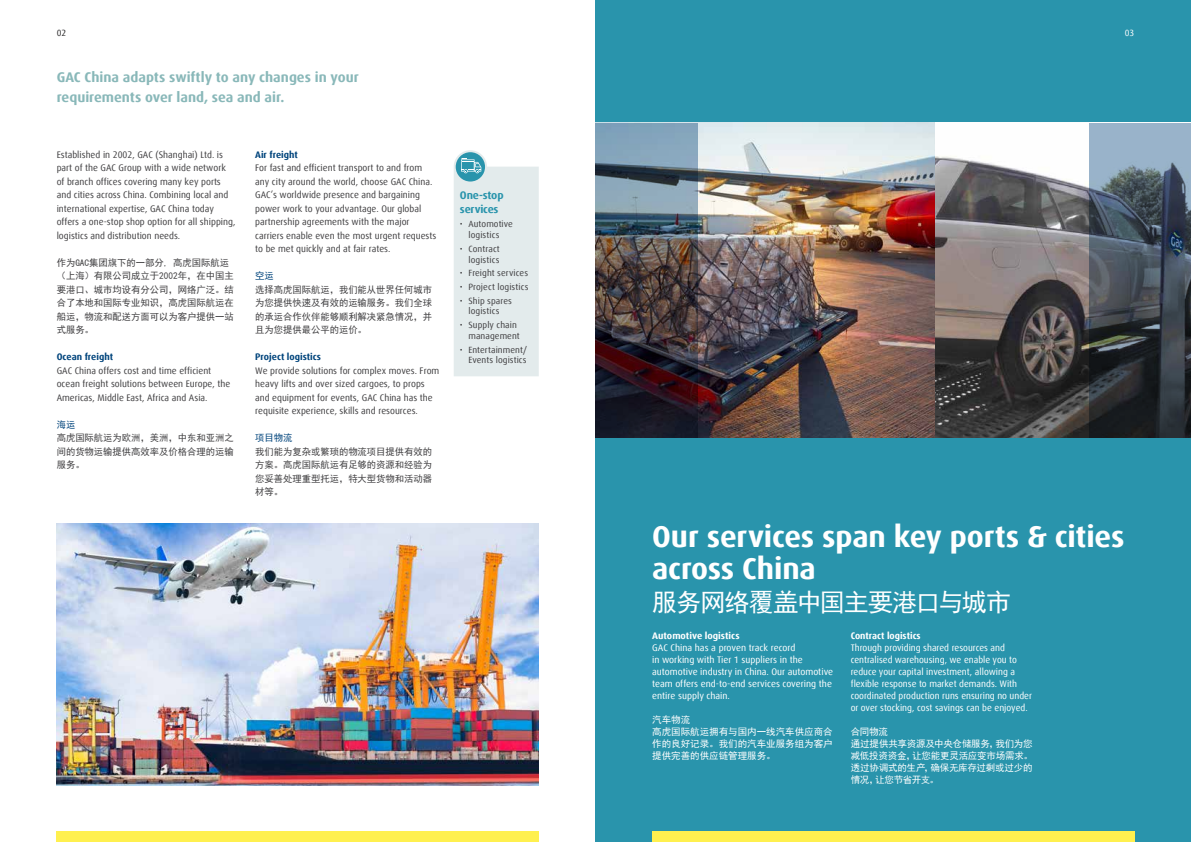
<style>
.page{position:relative;width:1191px;height:842px;background:#fff}
.page>*{position:absolute;margin:0;border:0;box-sizing:border-box;transform-origin:0 0}
.t1{font:700 30px/32px "Dax Offc";letter-spacing:-.005em;color:#fff}
.t2{font:25px "Sim Hei";letter-spacing:-.035em;color:#fff}
.t3{font:700 14px/20px "Dax Offc";color:#89b8b9}
.t4{font:700 11px/14px "Dax Offc";letter-spacing:-.015em;color:#2994ac}
.t5{font:9.5px/13.5px "Dax Offc";color:#414042}
.t6{font:9.5px/12px "Dax Offc";color:#fff}
.t7{font:9.5px/13.5px "Sim Hei";color:#414042;text-align:justify}
.t8{font:9.5px/12px "Sim Hei";letter-spacing:-.005em;color:#fff}
.t9{font:700 9.5px "Dax Offc";color:#00447c}
.t10{font:700 9.5px "Dax Offc";color:#fff}
.t11{font:9.5px "Sim Hei";color:#00447c}
.t12{font:9px/10.8px "Dax Offc";letter-spacing:.01em;color:#414042;text-align:center}
.t13{font:9px "Dax Offc";color:#292829}
.t14{font:9px "Dax Offc";color:#fff}
</style>
<div class="page">
<div style="left:595px;top:0;width:596px;height:842px;background:#2994ac"></div>
<img style="left:697px;top:123px;width:238px;height:315px">
<svg style="left:935px;top:123px;width:154px;height:315px"></svg>
<img style="left:57px;top:523px;width:482px;height:262px">
<svg style="left:454px;top:150px;width:85px;height:226px"></svg>
<img style="left:595px;top:123px;width:102px;height:315px">
<svg style="left:1089px;top:123px;width:102px;height:315px"></svg>
<div style="left:57px;top:831px;width:482px;height:11px;background:#fff04f"></div>
<div style="left:652px;top:831px;width:482px;height:11px;background:#fff04f"></div>
<p class="t13" style="left:57px;top:27px;width:11px">02</p>
<p class="t14" style="left:1124px;top:27px;width:11px">03</p>
<h3 class="t3" style="left:57px;top:67px;width:303px">GAC China adapts swiftly to any changes in your requirements over land, sea and air.</h3>
<p class="t5" style="left:57px;top:148px;width:180px">Established in 2002, GAC (Shanghai) Ltd. is part of the GAC Group with a wide network of branch offices covering many key ports and cities across China. Combining local and international expertise, GAC China today offers a one-stop shop option for all shipping, logistics and distribution needs.</p>
<p class="t7" style="left:57px;top:256px;width:178px;text-align:left">作为GAC集团旗下的一部分, 高虎国际航运（上海）有限公司成立于2002年，在中国主要港口、城市均设有分公司，网络广泛。结合了本地和国际专业知识，高虎国际航运在船运，物流和配送方面可以为客户提供一站式服务。</p>
<p class="t9" style="left:57px;top:351px;width:58px">Ocean freight</p>
<p class="t5" style="left:57px;top:364px;width:175px">GAC China offers cost and time efficient ocean freight solutions between Europe, the<br>Americas, Middle East, Africa and Asia.</p>
<p class="t11" style="left:57px;top:419px;width:20px">海运</p>
<p class="t7" style="left:57px;top:431px;width:178px">高虎国际航运为欧洲，美洲，中东和亚洲之间的货物运输提供高效率及价格合理的运输服务。</p>
<p class="t9" style="left:255px;top:148px;width:44px">Air freight</p>
<p class="t5" style="left:255px;top:161px;width:183px">For fast and efficient transport to and from any city around the world, choose GAC China.<br>GAC’s worldwide presence and bargaining power work to your advantage. Our global partnership agreements with the major carriers enable even the most urgent requests to be met quickly and at fair rates.</p>
<p class="t11" style="left:255px;top:271px;width:20px">空运</p>
<p class="t7" style="left:255px;top:283px;width:178px">选择高虎国际航运，我们能从世界任何城市为您提供快速及有效的运输服务。我们全球的承运合作伙伴能够顺利解决紧急情况，并且为您提供最公平的运价。</p>
<p class="t9" style="left:255px;top:351px;width:67px">Project logistics</p>
<p class="t5" style="left:255px;top:364px;width:186px">We provide solutions for complex moves. From heavy lifts and over sized cargoes, to props and equipment for events, GAC China has the requisite experience, skills and resources.</p>
<p class="t11" style="left:255px;top:433px;width:39px">项目物流</p>
<p class="t7" style="left:255px;top:445px;width:178px">我们能为复杂或繁琐的物流项目提供有效的方案。高虎国际航运有足够的资源和经验为您妥善处理重型托运，特大型货物和活动器材等。</p>
<p class="t4" style="left:460px;top:188px;width:45px">One-stop services</p>
<p class="t12" style="left:460px;top:219px;width:55px">• Automotive logistics</p>
<p class="t12" style="left:460px;top:243px;width:41px;text-align:right">• Contract logistics</p>
<p class="t12" style="left:460px;top:268px;width:70px">• Freight services</p>
<p class="t12" style="left:460px;top:282px;width:70px">• Project logistics</p>
<p class="t12" style="left:460px;top:295px;width:53px">• Ship spares logistics</p>
<p class="t12" style="left:468px;top:320px;width:53px;text-align:left;text-indent:-9px">• Supply chain management</p>
<p class="t12" style="left:460px;top:344px;width:69px;text-align:right">• Entertainment/<br>Events logistics</p>
<h1 class="t1" style="left:652px;top:520px;width:474px">Our services span key ports &amp; cities across China</h1>
<h2 class="t2" style="left:652px;top:589px;width:360px">服务网络覆盖中国主要港口与城市</h2>
<p class="t10" style="left:652px;top:629px;width:89px">Automotive logistics</p>
<p class="t6" style="left:652px;top:641px;width:182px">GAC China has a proven track record<br>in working with Tier 1 suppliers in the automotive industry in China. Our automotive team offers end-to-end services covering the entire supply chain.</p>
<p class="t8" style="left:652px;top:713px;width:182px">汽车物流<br>高虎国际航运拥有与国内一线汽车供应商合作的良好记录。我们的汽车业服务组为客户提供完善的供应链管理服务。</p>
<p class="t10" style="left:850px;top:629px;width:72px">Contract logistics</p>
<p class="t6" style="left:850px;top:641px;width:183px">Through providing shared resources and centralised warehousing, we enable you to reduce your capital investment, allowing a flexible response to market demands. With coordinated production runs ensuring no under or over stocking, cost savings can be enjoyed.</p>
<p class="t8" style="left:850px;top:725px;width:184px">合同物流<br>通过提供共享资源及中央仓储服务，我们为您减低投资资金，让您能更灵活应变市场需求。透过协调式的生产，确保无库存过剩或过少的情况，让您节省开支。</p>
</div>
